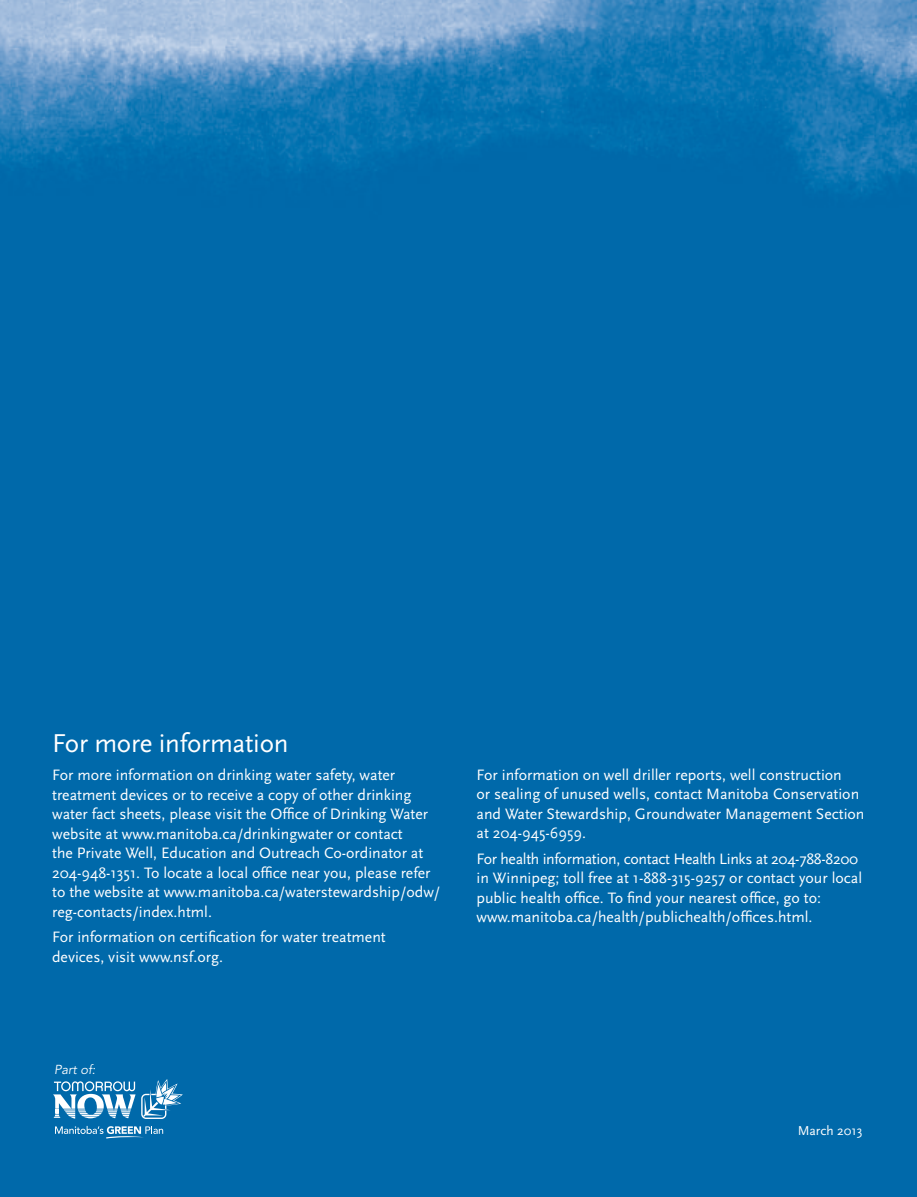
<style>
.page{position:relative;width:917px;height:1197px;background:#fff}
.page>*{position:absolute;margin:0;border:0;box-sizing:border-box;transform-origin:0 0}
.t1{font:27px "Scala Sans";letter-spacing:-.01em;color:#fff}
.t2{font:15.75px/19.5px "Scala Sans";color:#fff}
.t3{font:13.5px "Scala Sans";color:#fff}
.t4{font:italic 12.9px "Avenir LT Std";color:#fff}
</style>
<div class="page">
<img style="left:0;top:0;width:916px;height:1197px">
<svg style="left:141px;top:1079px;width:42px;height:40px;background:#4994c2"></svg>
<svg style="left:53px;top:1081px;width:82px;height:38px"></svg>
<svg style="left:55px;top:1126px;width:108px;height:13px"></svg>
<h1 class="t1" style="left:52px;top:728px;width:238px">For more information</h1>
<p class="t2" style="left:52px;top:766px;width:389px">For more information on drinking water safety, water treatment devices or to receive a copy of other drinking water fact sheets, please visit the Office of Drinking Water website at www.manitoba.ca/drinkingwater or contact<br>the Private Well, Education and Outreach Co-ordinator at 204-948-1351. To locate a local office near you, please refer to the website at www.manitoba.ca/waterstewardship/odw/ reg-contacts/index.html.</p>
<p class="t2" style="left:52px;top:928px;width:335px">For information on certification for water treatment devices, visit www.nsf.org.</p>
<p class="t2" style="left:476px;top:765px;width:389px">For information on well driller reports, well construction<br>or sealing of unused wells, contact Manitoba Conservation and Water Stewardship, Groundwater Management Section at 204-945-6959.</p>
<p class="t2" style="left:476px;top:849px;width:387px">For health information, contact Health Links at 204-788-8200 in Winnipeg; toll free at 1-888-315-9257 or contact your local public health office. To find your nearest office, go to: www.manitoba.ca/health/publichealth/offices.html.</p>
<p class="t4" style="left:54px;top:1063px;width:43px">Part of:</p>
<p class="t3" style="left:797px;top:1124px;width:66px">March 2013</p>
</div>
